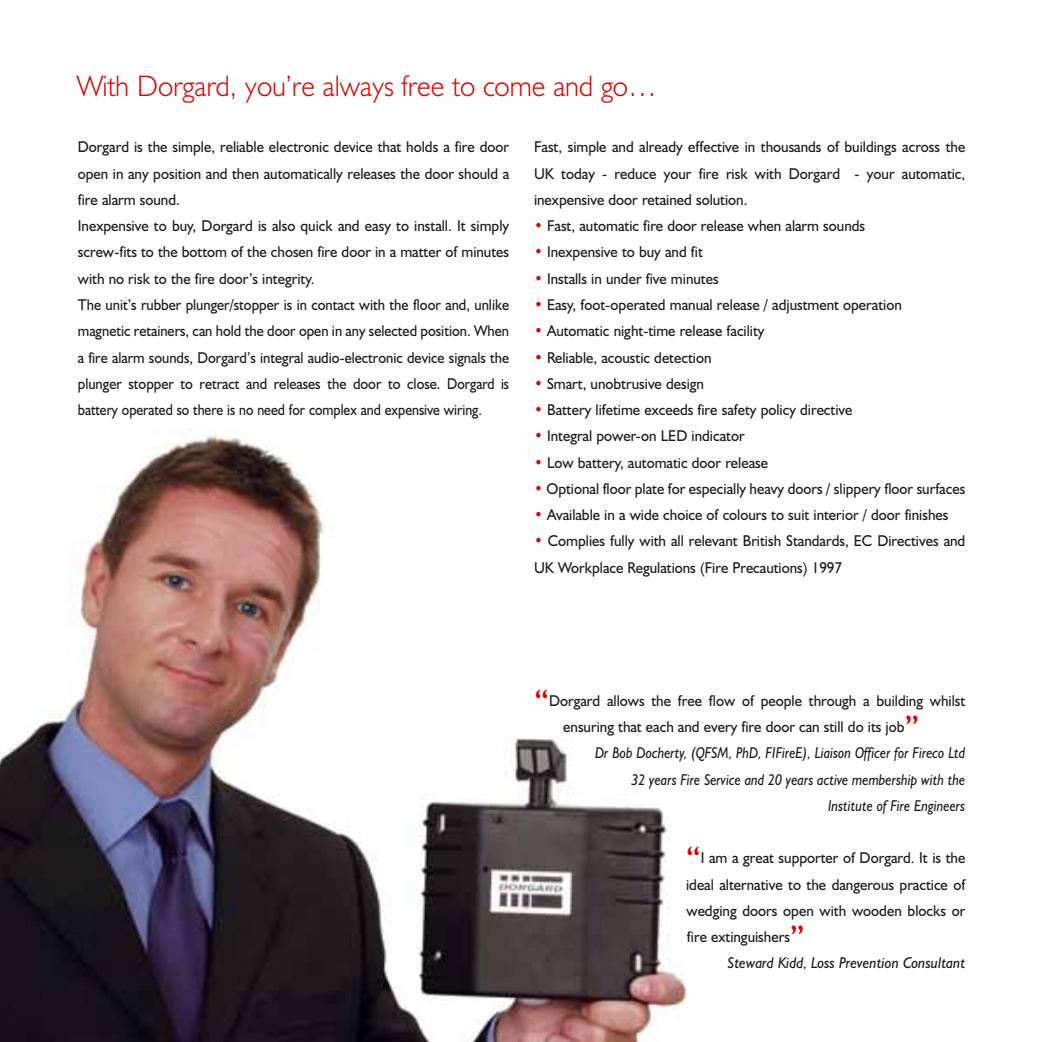
<style>
.page{position:relative;width:1042px;height:1042px;background:#fff}
.page>*{position:absolute;margin:0;border:0;box-sizing:border-box;transform-origin:0 0}
.t1{font:36.75px "Humanist 521";color:#e00000;scale:.95 1}
.t2{font:300 29.75px "Humanist 521";color:#e00000;scale:.96 1}
.t3{font:15.75px/26.2px "Humanist 521";color:#1b1b1f;scale:.95 1}
.t4{font:italic 15.75px/26.2px "Humanist 521 BT";color:#1b1b1f;text-align:right;scale:.88 1}
.t5{font:italic 15.75px "Humanist 521 BT";color:#1b1b1f;scale:.95 1}
.s1{color:#e00000}
</style>
<div class="page">
<img style="left:0;top:430px;width:687px;height:611px">
<h2 class="t2" style="left:77px;top:76px;width:605px">With Dorgard, you’re always free to come and go…</h2>
<p class="t3" style="left:78px;top:136px;width:455px">Dorgard is the simple, reliable electronic device that holds a fire door open in any position and then automatically releases the door should a fire alarm sound.<br>Inexpensive to buy, Dorgard is also quick and easy to install. It simply screw-fits to the bottom of the chosen fire door in a matter of minutes with no risk to the fire door’s integrity.<br>The unit’s rubber plunger/stopper is in contact with the floor and, unlike magnetic retainers, can hold the door open in any selected position. When a fire alarm sounds, Dorgard’s integral audio-electronic device signals the plunger stopper to retract and releases the door to close. Dorgard is battery operated so there is no need for complex and expensive wiring.</p>
<p class="t3" style="left:534px;top:136px;width:455px;text-align:justify">Fast, simple and already effective in thousands of buildings across the UK today - reduce your fire risk with Dorgard - your automatic, inexpensive door retained solution.</p>
<p class="t3" style="left:534px;top:214px;width:350px"><span class="s1">•</span> Fast, automatic fire door release when alarm sounds</p>
<p class="t3" style="left:534px;top:241px;width:179px"><span class="s1">•</span> Inexpensive to buy and fit</p>
<p class="t3" style="left:534px;top:267px;width:196px"><span class="s1">•</span> Installs in under five minutes</p>
<p class="t3" style="left:534px;top:293px;width:388px"><span class="s1">•</span> Easy, foot-operated manual release / adjustment operation</p>
<p class="t3" style="left:534px;top:319px;width:244px"><span class="s1">•</span> Automatic night-time release facility</p>
<p class="t3" style="left:534px;top:346px;width:188px"><span class="s1">•</span> Reliable, acoustic detection</p>
<p class="t3" style="left:534px;top:372px;width:180px"><span class="s1">•</span> Smart, unobtrusive design</p>
<p class="t3" style="left:534px;top:398px;width:336px"><span class="s1">•</span> Battery lifetime exceeds fire safety policy directive</p>
<p class="t3" style="left:534px;top:424px;width:223px"><span class="s1">•</span> Integral power-on LED indicator</p>
<p class="t3" style="left:534px;top:451px;width:248px"><span class="s1">•</span> Low battery, automatic door release</p>
<p class="t3" style="left:534px;top:477px;width:455px"><span class="s1">•</span> Optional floor plate for especially heavy doors / slippery floor surfaces</p>
<p class="t3" style="left:534px;top:503px;width:437px"><span class="s1">•</span> Available in a wide choice of colours to suit interior / door finishes</p>
<p class="t3" style="left:534px;top:529px;width:455px"><span class="s1">•</span> Complies fully with all relevant British Standards, EC Directives and<br>UK Workplace Regulations (Fire Precautions) 1997</p>
<h1 class="t1" style="left:534px;top:689px;width:17px">“</h1>
<p class="t3" style="left:563px;top:689px;width:425px;text-indent:-14px">Dorgard allows the free flow of people through a building whilst ensuring that each and every fire door can still do its job</p>
<h1 class="t1" style="left:904px;top:715px;width:17px">”</h1>
<p class="t4" style="left:595px;top:741px;width:422px">Dr Bob Docherty, (QFSM, PhD, FIFireE), Liaison Officer for Fireco Ltd<br>32 years Fire Service and 20 years active membership with the<br>Institute of Fire Engineers</p>
<h1 class="t1" style="left:685px;top:846px;width:17px">“</h1>
<p class="t3" style="left:686px;top:846px;width:295px;text-align:justify;text-indent:15px">I am a great supporter of Dorgard. It is the ideal alternative to the dangerous practice of wedging doors open with wooden blocks or fire extinguishers</p>
<h1 class="t1" style="left:789px;top:925px;width:17px">”</h1>
<p class="t5" style="left:727px;top:957px;width:251px">Steward Kidd, Loss Prevention Consultant</p>
</div>
